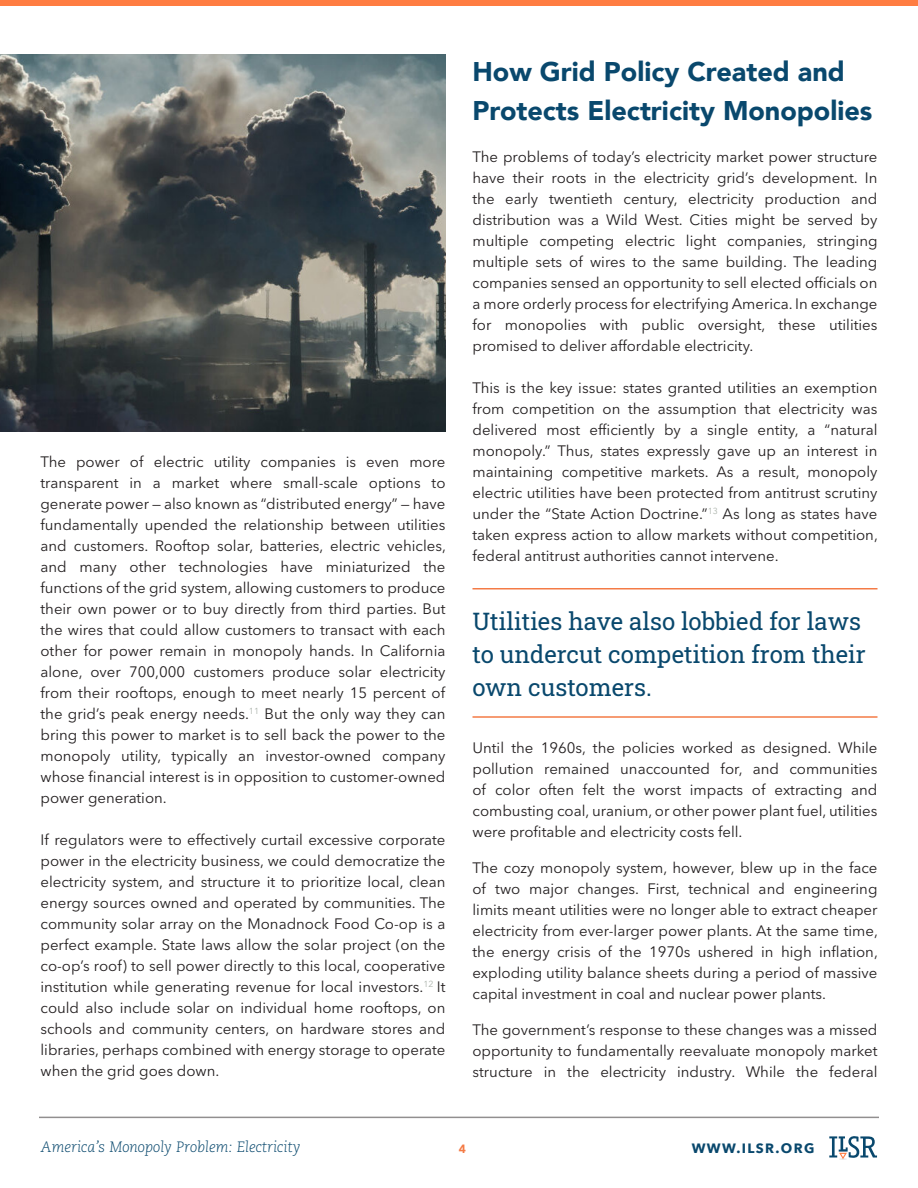
<style>
.page{position:relative;width:918px;height:1188px;background:#fff}
.page>*{position:absolute;margin:0;border:0;box-sizing:border-box;transform-origin:0 0}
.t1{font:900 27px/39px "Avenir";color:#09486d}
.PULL_QUOTE{font:24px/33px "Roboto Slab";color:#09486d}
.t2{font:15px/21px "Avenir Next LT Pro";color:#231f20;text-align:justify}
.t3{font:italic 300 15px "Caecilia LT Std";color:#09486d}
.t4{font:700 13.5px "Avenir Next";letter-spacing:.1em;color:#09486d}
.t5{font:900 12px "Avenir";color:#f47b46}
</style>
<div class="page">
<div style="left:0;top:0;width:918px;height:6px;background:#ff7d42"></div>
<svg style="left:829px;top:1136px;width:48px;height:24px"></svg>
<hr style="left:39px;top:1117px;width:840px;height:1px;background:#231f20">
<img style="left:0;top:54px;width:446px;height:378px">
<hr style="left:472px;top:588px;width:406px;height:2px;background:#f47b46">
<hr style="left:472px;top:716px;width:406px;height:2px;background:#f47b46">
<p class="t2" style="left:40px;top:451px;width:407px">The power of electric utility companies is even more transparent in a market where small-scale options to generate power — also known as “distributed energy” — have fundamentally upended the relationship between utilities and customers. Rooftop solar, batteries, electric vehicles, and many other technologies have miniaturized the functions of the grid system, allowing customers to produce their own power or to buy directly from third parties. But the wires that could allow customers to transact with each other for power remain in monopoly hands. In California alone, over 700,000 customers produce solar electricity from their rooftops, enough to meet nearly 15 percent of the grid’s peak energy needs.<sup>11</sup> But the only way they can bring this power to market is to sell back the power to the monopoly utility, typically an investor-owned company whose financial interest is in opposition to customer-owned power generation.</p>
<p class="t2" style="left:40px;top:829px;width:407px">If regulators were to effectively curtail excessive corporate power in the electricity business, we could democratize the electricity system, and structure it to prioritize local, clean energy sources owned and operated by communities. The community solar array on the Monadnock Food Co-op is a perfect example. State laws allow the solar project (on the co-op’s roof) to sell power directly to this local, cooperative institution while generating revenue for local investors.<sup>12</sup> It could also include solar on individual home rooftops, on schools and community centers, on hardware stores and libraries, perhaps combined with energy storage to operate when the grid goes down.</p>
<p class="t1" style="left:472px;top:51px;width:401px">How Grid Policy Created and<br>Protects Electricity Monopolies</p>
<p class="t2" style="left:472px;top:146px;width:407px">The problems of today’s electricity market power structure have their roots in the electricity grid’s development. In the early twentieth century, electricity production and distribution was a Wild West. Cities might be served by multiple competing electric light companies, stringing multiple sets of wires to the same building. The leading companies sensed an opportunity to sell elected officials on a more orderly process for electrifying America. In exchange for monopolies with public oversight, these utilities promised to deliver affordable electricity.</p>
<p class="t2" style="left:472px;top:377px;width:407px">This is the key issue: states granted utilities an exemption from competition on the assumption that electricity was delivered most efficiently by a single entity, a “natural monopoly.” Thus, states expressly gave up an interest in maintaining competitive markets. As a result, monopoly electric utilities have been protected from antitrust scrutiny under the “State Action Doctrine.”<sup>13</sup> As long as states have taken express action to allow markets without competition, federal antitrust authorities cannot intervene.</p>
<p class="PULL_QUOTE" style="left:472px;top:604px;width:395px">Utilities have also lobbied for laws to undercut competition from their own customers.</p>
<p class="t2" style="left:472px;top:737px;width:407px">Until the 1960s, the policies worked as designed. While pollution remained unaccounted for, and communities of color often felt the worst impacts of extracting and combusting coal, uranium, or other power plant fuel, utilities were profitable and electricity costs fell.</p>
<p class="t2" style="left:472px;top:857px;width:407px">The cozy monopoly system, however, blew up in the face of two major changes. First, technical and engineering limits meant utilities were no longer able to extract cheaper electricity from ever-larger power plants. At the same time, the energy crisis of the 1970s ushered in high inflation, exploding utility balance sheets during a period of massive capital investment in coal and nuclear power plants.</p>
<p class="t2" style="left:472px;top:1019px;width:407px">The government’s response to these changes was a missed opportunity to fundamentally reevaluate monopoly market structure in the electricity industry. While the federal</p>
<p class="t3" style="left:40px;top:1138px;width:262px">America’s Monopoly Problem: Electricity</p>
<p class="t5" style="left:459px;top:1138px;width:9px">4</p>
<p class="t4" style="left:692px;top:1136px;width:124px">WWW.ILSR.ORG</p>
</div>
